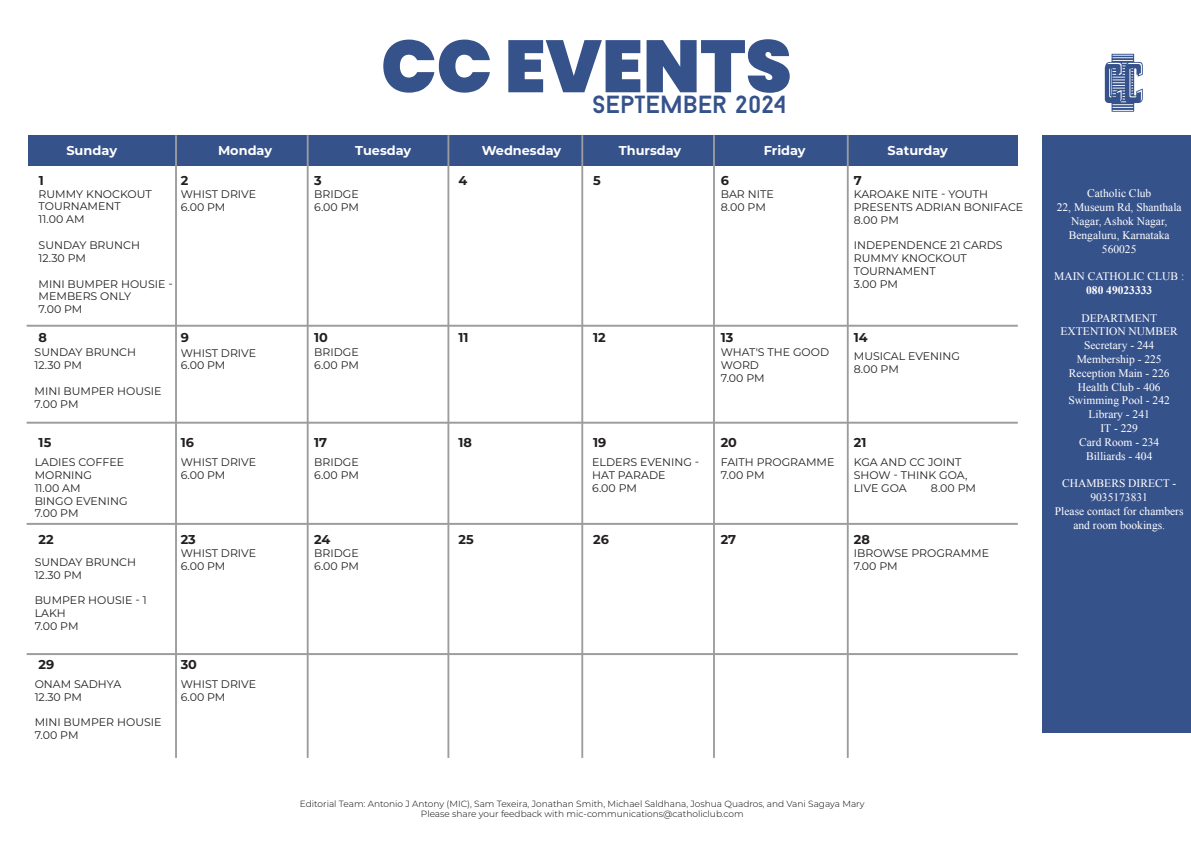
<style>
.page{position:relative;width:1191px;height:842px;background:#fff}
.page>*{position:absolute;margin:0;border:0;box-sizing:border-box;transform-origin:0 0}
.t1{font:900 73.7px "Poppins";color:#36528b}
.t2{font:24.8px "Baron Neue";color:#36528b}
.t3{font:700 12.8px "Montserrat";color:#231f20}
.t4{font:700 12.8px "Montserrat";color:#fff}
.t5{font:11.5px/13.8px "Times New Roman";color:#fff;text-align:center}
.t6{font:700 11.5px "Times New Roman";color:#fff}
.t7{font:11px/12.8px "Montserrat";color:#231f20}
.t8{font:300 9px/10px "Montserrat";color:#010101;text-align:center}
</style>
<div class="page">
<div style="left:1042px;top:135px;width:149px;height:598px;background:#36528b"></div>
<svg style="left:1104px;top:53px;width:39px;height:59px"></svg>
<div style="left:28px;top:135px;width:989px;height:31px;background:#36528b"></div>
<hr style="left:175px;top:135px;width:2px;height:623px;background:#9b9c9d">
<hr style="left:307px;top:135px;width:2px;height:623px;background:#9b9c9d">
<hr style="left:447px;top:135px;width:2px;height:623px;background:#9b9c9d">
<hr style="left:581px;top:135px;width:2px;height:623px;background:#9b9c9d">
<hr style="left:713px;top:135px;width:2px;height:623px;background:#9b9c9d">
<hr style="left:847px;top:135px;width:1px;height:623px;background:#9b9c9d">
<hr style="left:27px;top:325px;width:990px;height:2px;background:#9b9c9d">
<hr style="left:27px;top:422px;width:990px;height:2px;background:#9b9c9d">
<hr style="left:27px;top:523px;width:990px;height:2px;background:#9b9c9d">
<hr style="left:27px;top:653px;width:990px;height:2px;background:#9b9c9d">
<h1 class="t1" style="left:381px;top:24px;width:412px">CC EVENTS</h1>
<h2 class="t2" style="left:592px;top:89px;width:196px">SEpTEMBEr 2024</h2>
<p class="t4" style="left:66px;top:141px;width:52px">Sunday</p>
<p class="t4" style="left:218px;top:141px;width:55px">Monday</p>
<p class="t4" style="left:355px;top:141px;width:57px">Tuesday</p>
<p class="t4" style="left:482px;top:141px;width:81px">Wednesday</p>
<p class="t4" style="left:619px;top:141px;width:64px">Thursday</p>
<p class="t4" style="left:764px;top:141px;width:43px">Friday</p>
<p class="t4" style="left:887px;top:141px;width:62px">Saturday</p>
<p class="t3" style="left:39px;top:171px;width:7px">1</p>
<p class="t3" style="left:181px;top:171px;width:9px">2</p>
<p class="t3" style="left:314px;top:171px;width:9px">3</p>
<p class="t3" style="left:458px;top:171px;width:10px">4</p>
<p class="t3" style="left:593px;top:171px;width:9px">5</p>
<p class="t3" style="left:721px;top:171px;width:10px">6</p>
<p class="t3" style="left:854px;top:171px;width:9px">7</p>
<p class="t7" style="left:39px;top:187px;width:115px">RUMMY KNOCKOUT<br>TOURNAMENT<br>11.00 AM</p>
<p class="t7" style="left:39px;top:238px;width:103px">SUNDAY BRUNCH<br>12.30 PM</p>
<p class="t7" style="left:39px;top:277px;width:136px">MINI BUMPER HOUSIE -<br>MEMBERS ONLY<br>7.00 PM</p>
<p class="t7" style="left:181px;top:187px;width:77px">WHIST DRIVE<br>6.00 PM</p>
<p class="t7" style="left:314px;top:187px;width:46px">BRIDGE<br>6.00 PM</p>
<p class="t7" style="left:721px;top:187px;width:54px">BAR NITE<br>8.00 PM</p>
<p class="t7" style="left:854px;top:187px;width:171px">KAROAKE NITE - YOUTH<br>PRESENTS ADRIAN BONIFACE<br>8.00 PM</p>
<p class="t7" style="left:854px;top:239px;width:150px">INDEPENDENCE 21 CARDS<br>RUMMY KNOCKOUT<br>TOURNAMENT<br>3.00 PM</p>
<p class="t3" style="left:39px;top:328px;width:10px">8</p>
<p class="t3" style="left:181px;top:328px;width:10px">9</p>
<p class="t3" style="left:314px;top:328px;width:15px">10</p>
<p class="t3" style="left:458px;top:328px;width:12px">11</p>
<p class="t3" style="left:593px;top:328px;width:14px">12</p>
<p class="t3" style="left:720px;top:328px;width:14px">13</p>
<p class="t3" style="left:853px;top:328px;width:15px">14</p>
<p class="t7" style="left:35px;top:346px;width:103px">SUNDAY BRUNCH<br>12.30 PM</p>
<p class="t7" style="left:35px;top:384px;width:128px">MINI BUMPER HOUSIE<br>7.00 PM</p>
<p class="t7" style="left:181px;top:346px;width:77px">WHIST DRIVE<br>6.00 PM</p>
<p class="t7" style="left:314px;top:346px;width:46px">BRIDGE<br>6.00 PM</p>
<p class="t7" style="left:721px;top:346px;width:110px">WHAT'S THE GOOD<br>WORD<br>7.00 PM</p>
<p class="t7" style="left:854px;top:349px;width:108px">MUSICAL EVENING<br>8.00 PM</p>
<p class="t3" style="left:39px;top:433px;width:14px">15</p>
<p class="t3" style="left:181px;top:433px;width:15px">16</p>
<p class="t3" style="left:314px;top:433px;width:14px">17</p>
<p class="t3" style="left:458px;top:433px;width:15px">18</p>
<p class="t3" style="left:593px;top:433px;width:15px">19</p>
<p class="t3" style="left:720px;top:433px;width:18px">20</p>
<p class="t3" style="left:853px;top:433px;width:14px">21</p>
<p class="t7" style="left:35px;top:455px;width:95px">LADIES COFFEE<br>MORNING<br>11.00 AM<br>BINGO EVENING<br>7.00 PM</p>
<p class="t3" style="left:39px;top:530px;width:17px">22</p>
<p class="t7" style="left:35px;top:555px;width:103px">SUNDAY BRUNCH<br>12.30 PM</p>
<p class="t7" style="left:35px;top:593px;width:113px">BUMPER HOUSIE - 1<br>LAKH<br>7.00 PM</p>
<p class="t7" style="left:181px;top:455px;width:77px">WHIST DRIVE<br>6.00 PM</p>
<p class="t7" style="left:314px;top:455px;width:46px">BRIDGE<br>6.00 PM</p>
<p class="t7" style="left:592px;top:455px;width:109px">ELDERS EVENING -<br>HAT PARADE<br>6.00 PM</p>
<p class="t7" style="left:720px;top:456px;width:115px">FAITH PROGRAMME<br>7.00 PM</p>
<p class="t7" style="left:854px;top:456px;width:115px">KGA AND CC JOINT<br>SHOW - THINK GOA,<br>LIVE GOA</p>
<p class="t7" style="left:931px;top:481px;width:47px">8.00 PM</p>
<p class="t3" style="left:181px;top:530px;width:17px">23</p>
<p class="t3" style="left:314px;top:530px;width:18px">24</p>
<p class="t3" style="left:458px;top:530px;width:17px">25</p>
<p class="t3" style="left:593px;top:530px;width:17px">26</p>
<p class="t3" style="left:720px;top:530px;width:17px">27</p>
<p class="t3" style="left:853px;top:530px;width:18px">28</p>
<p class="t7" style="left:181px;top:547px;width:77px">WHIST DRIVE<br>6.00 PM</p>
<p class="t7" style="left:314px;top:547px;width:46px">BRIDGE<br>6.00 PM</p>
<p class="t7" style="left:854px;top:547px;width:137px">IBROWSE PROGRAMME<br>7.00 PM</p>
<p class="t3" style="left:39px;top:655px;width:17px">29</p>
<p class="t3" style="left:181px;top:655px;width:18px">30</p>
<p class="t7" style="left:35px;top:677px;width:88px">ONAM SADHYA<br>12.30 PM</p>
<p class="t7" style="left:35px;top:716px;width:128px">MINI BUMPER HOUSIE<br>7.00 PM</p>
<p class="t7" style="left:181px;top:677px;width:77px">WHIST DRIVE<br>6.00 PM</p>
<p class="t8" style="left:300px;top:798px;width:566px">Editorial Team: Antonio J Antony (MIC), Sam Texeira, Jonathan Smith, Michael Saldhana, Joshua Quadros, and Vani Sagaya Mary<br>Please share your feedback with mic-communications@catholiclub.com</p>
<p class="t5" style="left:1056px;top:186px;width:126px">Catholic Club<br>22, Museum Rd, Shanthala<br>Nagar, Ashok Nagar,<br>Bengaluru, Karnataka<br>560025</p>
<p class="t5" style="left:1054px;top:269px;width:132px">MAIN CATHOLIC CLUB :</p>
<p class="t6" style="left:1086px;top:282px;width:68px">080 49023333</p>
<p class="t5" style="left:1060px;top:311px;width:119px">DEPARTMENT<br>EXTENTION NUMBER<br>Secretary - 244<br>Membership - 225<br>Reception Main - 226<br>Health Club - 406<br>Swimming Pool - 242<br>Library - 241<br>IT - 229<br>Card Room - 234<br>Billiards - 404</p>
<p class="t5" style="left:1054px;top:476px;width:130px">CHAMBERS DIRECT -<br>9035173831<br>Please contact for chambers and room bookings.</p>
</div>
